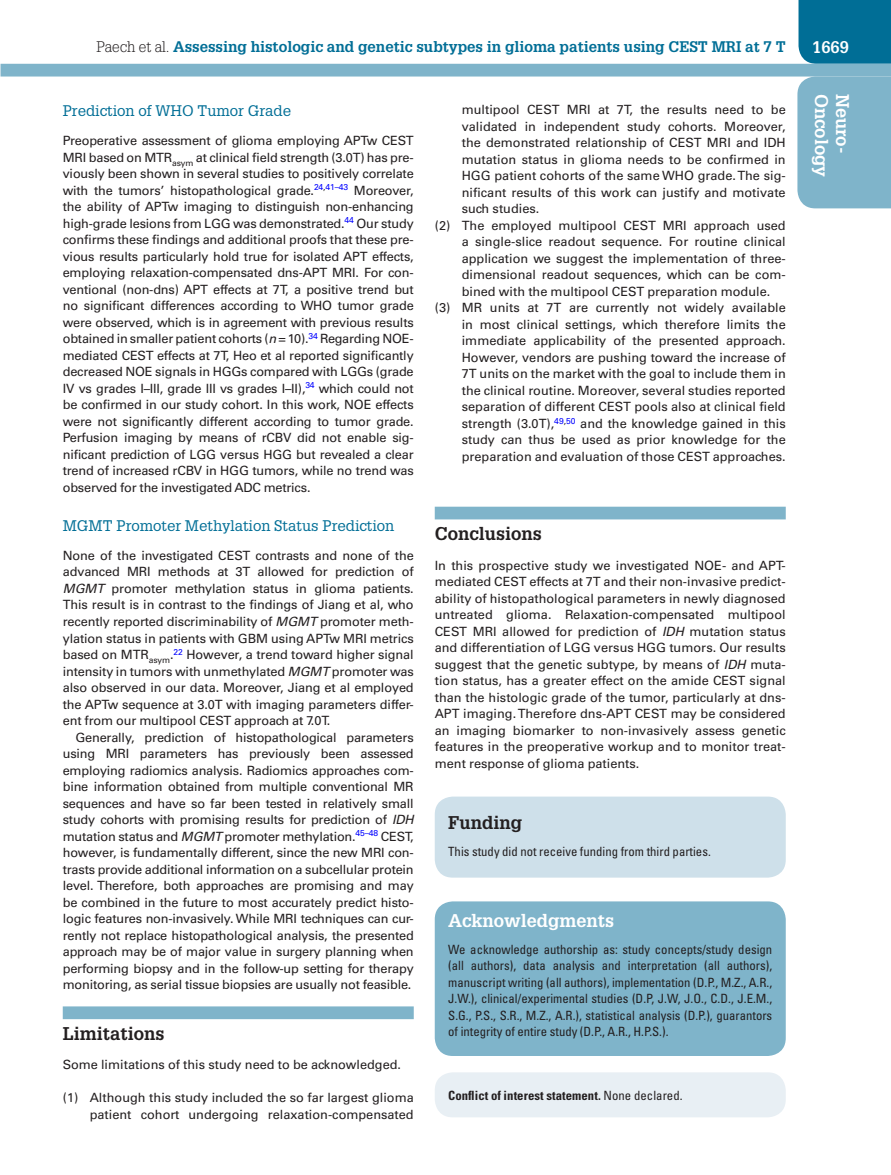
<style>
.page{position:relative;width:891px;height:1175px;background:#fff}
.page>*{position:absolute;margin:0;border:0;box-sizing:border-box;transform-origin:0 0}
.t1{font:700 18px "Glypha LT Std";color:#fff}
.t2{font:700 18px "Glypha LT Std";color:#231f20}
.t3{font:700 16.5px "Glypha LT Std";color:#fff}
.t4{font:700 15px "Glypha LT Std";color:#006e96}
.t5{font:15px "Glypha LT Std";color:#006e96}
.t6{font:12.75px/16.5px "Univers LT Std";color:#231f20;text-align:justify}
.t7{font:condensed 12.75px/16.5px "Univers LT Std";color:#231f20;text-align:justify}
.t8{font:700 condensed 12.75px "Univers LT Std";letter-spacing:.005em;color:#231f20}
.s1{font-weight:300;color:#231f20}
.s2{font-style:italic}
.s3{font-weight:400}
</style>
<div class="page">
<div style="left:799px;top:0;width:92px;height:64px;background:#006e96"></div>
<div style="left:1px;top:64px;width:890px;height:12px;background:#7fb4ca"></div>
<div style="left:797px;top:76px;width:94px;height:132px;background:#7fb4ca"></div>
<div style="left:435px;top:796px;width:351px;height:81px;background:#cee0ea;border-radius:18px"></div>
<div style="left:63px;top:1006px;width:351px;height:13px;background:#7fb4ca"></div>
<div style="left:435px;top:506px;width:351px;height:13px;background:#7fb4ca"></div>
<div style="left:435px;top:901px;width:351px;height:155px;background:#7fb4ca;border-radius:18px"></div>
<div style="left:435px;top:1072px;width:351px;height:45px;background:#e8eff4;border-radius:18px"></div>
<p class="t4" style="left:96px;top:37px;width:691px"><span class="s1">Paech et al.</span> Assessing histologic and genetic subtypes in glioma patients using CEST MRI at 7 T</p>
<p class="t3" style="left:812px;top:37px;width:38px">1669</p>
<h1 class="t1" style="left:833px;top:94px;width:85px;rotate:90deg">Oncology</h1>
<h1 class="t1" style="left:854px;top:94px;width:61px;rotate:90deg">Neuro-</h1>
<p class="t5" style="left:63px;top:101px;width:230px">Prediction of WHO Tumor Grade</p>
<p class="t6" style="left:63px;top:132px;width:353px">Preoperative assessment of glioma employing APTw CEST MRI based on MTR<sub>asym</sub> at clinical field strength (3.0T) has pre&shy;viously been shown in several studies to positively correlate with the tumors’ histopathological grade.<sup>24</sup><sup>,</sup><sup>41–43</sup> Moreover, the ability of APTw imaging to distinguish non-enhancing high-grade lesions from LGG was demonstrated.<sup>44</sup> Our study confirms these findings and additional proofs that these pre&shy;vious results particularly hold true for isolated APT effects, employing relaxation-compensated dns-APT MRI. For con&shy;ventional (non-dns) APT effects at 7T, a positive trend but no significant differences according to WHO tumor grade were observed, which is in agreement with previous results obtained in smaller patient cohorts (<span class="s2">n</span> = 10).<sup>34</sup> Regarding NOE&shy;mediated CEST effects at 7T, Heo et al reported significantly decreased NOE signals in HGGs compared with LGGs (grade IV vs grades I–III, grade III vs grades I–II),<sup>34</sup> which could not be confirmed in our study cohort. In this work, NOE effects were not significantly different according to tumor grade.<br>Perfusion imaging by means of rCBV did not enable sig&shy;nificant prediction of LGG versus HGG but revealed a clear trend of increased rCBV in HGG tumors, while no trend was observed for the investigated ADC metrics.</p>
<p class="t5" style="left:63px;top:516px;width:333px">MGMT Promoter Methylation Status Prediction</p>
<p class="t6" style="left:63px;top:547px;width:353px">None of the investigated CEST contrasts and none of the advanced MRI methods at 3T allowed for prediction of <span class="s2">MGMT</span> promoter methylation status in glioma patients.<br>This result is in contrast to the findings of Jiang et al, who recently reported discriminability of <span class="s2">MGMT</span> promoter meth&shy;ylation status in patients with GBM using APTw MRI metrics based on MTR<sub>asym</sub>.<sup>22</sup> However, a trend toward higher signal intensity in tumors with unmethylated <span class="s2">MGMT</span> promoter was also observed in our data. Moreover, Jiang et al employed the APTw sequence at 3.0T with imaging parameters differ&shy;ent from our multipool CEST approach at 7.0T.</p>
<p class="t6" style="left:63px;top:729px;width:353px;text-indent:13px">Generally, prediction of histopathological parameters using MRI parameters has previously been assessed employing radiomics analysis. Radiomics approaches com&shy;bine information obtained from multiple conventional MR sequences and have so far been tested in relatively small study cohorts with promising results for prediction of <span class="s2">IDH </span>mutation status and <span class="s2">MGMT</span> promoter methylation.<sup>45–48</sup> CEST, however, is fundamentally different, since the new MRI con&shy;trasts provide additional information on a subcellular protein level. Therefore, both approaches are promising and may be combined in the future to most accurately predict histo&shy;logic features non-invasively. While MRI techniques can cur&shy;rently not replace histopathological analysis, the presented approach may be of major value in surgery planning when performing biopsy and in the follow-up setting for therapy monitoring, as serial tissue biopsies are usually not feasible.</p>
<h1 class="t2" style="left:63px;top:1022px;width:103px">Limitations</h1>
<p class="t6" style="left:63px;top:1056px;width:340px">Some limitations of this study need to be acknowledged.</p>
<p class="t6" style="left:63px;top:1089px;width:353px;text-align:right">(1) Although this study included the so far largest glioma patient cohort undergoing relaxation-compensated</p>
<p class="t6" style="left:462px;top:102px;width:326px">multipool CEST MRI at 7T, the results need to be</p>
<p class="t6" style="left:462px;top:118px;width:326px">validated in independent study cohorts. Moreover,</p>
<p class="t6" style="left:462px;top:135px;width:326px">the demonstrated relationship of CEST MRI and IDH</p>
<p class="t6" style="left:462px;top:151px;width:326px">mutation status in glioma needs to be confirmed in</p>
<p class="t6" style="left:462px;top:168px;width:325px">HGG patient cohorts of the same WHO grade. The sig-</p>
<p class="t6" style="left:462px;top:184px;width:325px">nificant results of this work can justify and motivate</p>
<p class="t6" style="left:462px;top:201px;width:79px">such studies.</p>
<p class="t6" style="left:435px;top:217px;width:353px">(2) The employed multipool CEST MRI approach used</p>
<p class="t6" style="left:462px;top:234px;width:326px">a single-slice readout sequence. For routine clinical</p>
<p class="t6" style="left:462px;top:250px;width:326px">application we suggest the implementation of three-</p>
<p class="t6" style="left:462px;top:267px;width:326px">dimensional readout sequences, which can be com-</p>
<p class="t6" style="left:462px;top:283px;width:310px">bined with the multipool CEST preparation module.</p>
<p class="t6" style="left:435px;top:300px;width:353px">(3) MR units at 7T are currently not widely available</p>
<p class="t6" style="left:462px;top:316px;width:326px">in most clinical settings, which therefore limits the</p>
<p class="t6" style="left:462px;top:333px;width:325px">immediate applicability of the presented approach.</p>
<p class="t6" style="left:462px;top:349px;width:325px">However, vendors are pushing toward the increase of</p>
<p class="t6" style="left:462px;top:366px;width:326px">7T units on the market with the goal to include them in</p>
<p class="t6" style="left:462px;top:382px;width:326px">the clinical routine. Moreover, several studies reported</p>
<p class="t6" style="left:462px;top:399px;width:326px">separation of different CEST pools also at clinical field</p>
<p class="t6" style="left:462px;top:415px;width:326px">strength (3.0T),<sup>49</sup><sup>,</sup><sup>50</sup> and the knowledge gained in this</p>
<p class="t6" style="left:462px;top:432px;width:326px">study can thus be used as prior knowledge for the</p>
<p class="t6" style="left:462px;top:448px;width:326px">preparation and evaluation of those CEST approaches.</p>
<h1 class="t2" style="left:435px;top:523px;width:109px">Conclusions</h1>
<p class="t6" style="left:435px;top:557px;width:353px">In this prospective study we investigated NOE- and APT&shy;mediated CEST effects at 7T and their non-invasive predict&shy;ability of histopathological parameters in newly diagnosed untreated glioma. Relaxation-compensated multipool CEST MRI allowed for prediction of <span class="s2">IDH</span> mutation status and differentiation of LGG versus HGG tumors. Our results suggest that the genetic subtype, by means of <span class="s2">IDH</span> muta&shy;tion status, has a greater effect on the amide CEST signal than the histologic grade of the tumor, particularly at dns-APT imaging. Therefore dns-APT CEST may be considered an imaging biomarker to non-invasively assess genetic features in the preoperative workup and to monitor treat&shy;ment response of glioma patients.</p>
<h1 class="t2" style="left:448px;top:811px;width:76px">Funding</h1>
<p class="t7" style="left:448px;top:843px;width:264px">This study did not receive funding from third parties.</p>
<h1 class="t1" style="left:448px;top:909px;width:168px">Acknowledgments</h1>
<p class="t7" style="left:448px;top:941px;width:326px">We acknowledge authorship as: study concepts/study design (all authors), data analysis and interpretation (all authors), manuscript writing (all authors), implementation (D.P., M.Z., A.R., J.W.), clinical/experimental studies (D.P, J.W, J.O., C.D., J.E.M., S.G., P.S., S.R., M.Z., A.R.), statistical analysis (D.P.), guarantors of integrity of entire study (D.P., A.R., H.P.S.).</p>
<p class="t8" style="left:448px;top:1087px;width:236px">Conflict of interest statement. <span class="s3">None declared.</span></p>
</div>
